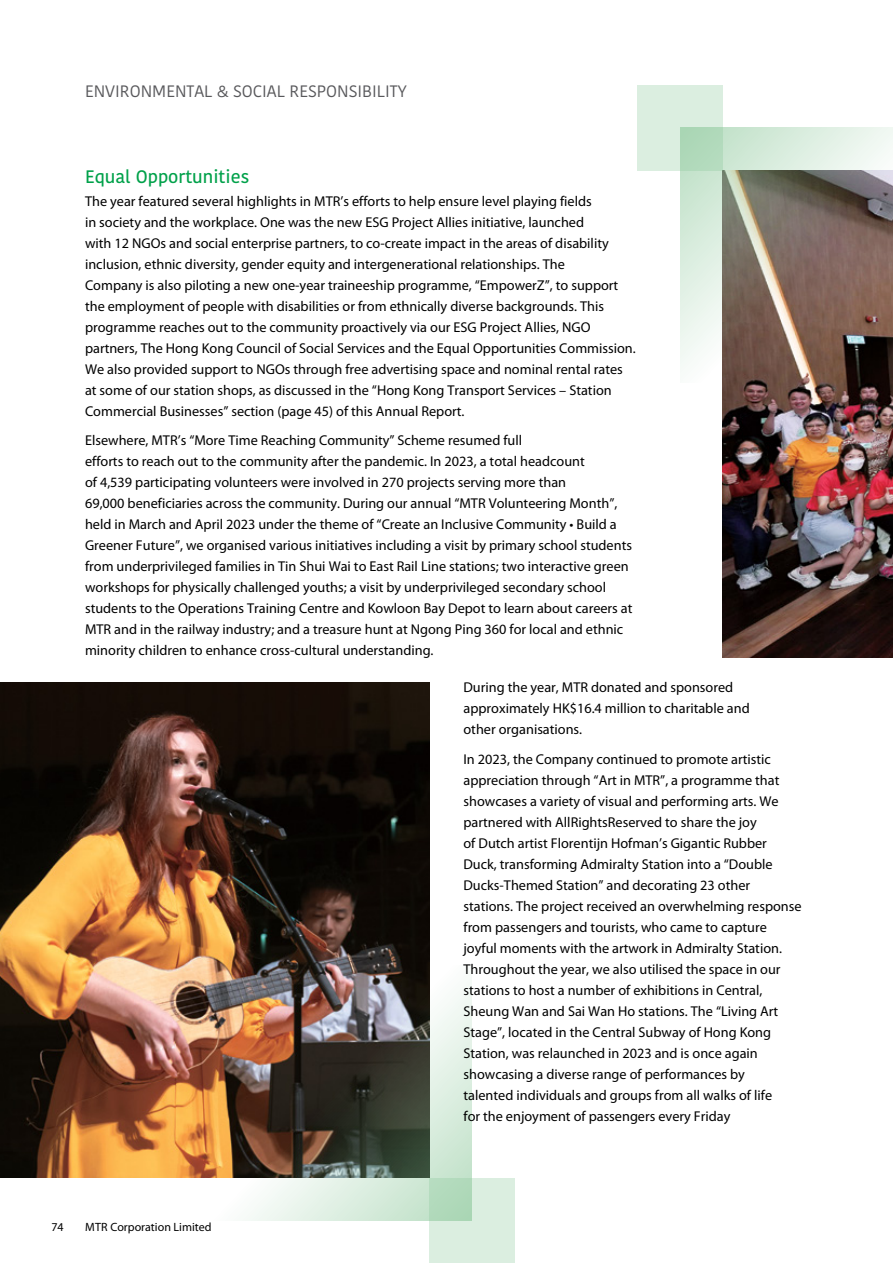
<style>
.page{position:relative;width:893px;height:1263px;background:#fff}
.page>*{position:absolute;margin:0;border:0;box-sizing:border-box;transform-origin:0 0}
.t1{font:500 18px "Kohinoor Bangla";color:#00a14a}
.t2{font:16.5px "Kohinoor Bangla";color:#58585b}
.t3{font:14.25px/21px "Myriad Pro";color:#000}
.t4{font:12px "Myriad Pro";color:#000}
</style>
<div class="page">
<img style="left:723px;top:383px;width:170px;height:274px">
<img style="left:0;top:682px;width:429px;height:283px">
<div style="left:638px;top:85px;width:85px;height:85px;background:#dbeee0"></div>
<svg style="left:680px;top:128px;width:213px;height:255px;background:#999387"></svg>
<div style="left:429px;top:1178px;width:85px;height:85px;background:#dbeee0"></div>
<img style="left:0;top:965px;width:472px;height:255px">
<p class="t2" style="left:85px;top:78px;width:323px">ENVIRONMENTAL &amp; SOCIAL RESPONSIBILITY</p>
<p class="t1" style="left:85px;top:162px;width:166px">Equal Opportunities</p>
<p class="t3" style="left:85px;top:191px;width:552px">The year featured several highlights in MTR’s efforts to help ensure level playing fields<br>in society and the workplace. One was the new ESG Project Allies initiative, launched<br>with 12 NGOs and social enterprise partners, to co-create impact in the areas of disability inclusion, ethnic diversity, gender equity and intergenerational relationships. The<br>Company is also piloting a new one-year traineeship programme, “EmpowerZ”, to support the employment of people with disabilities or from ethnically diverse backgrounds. This programme reaches out to the community proactively via our ESG Project Allies, NGO partners, The Hong Kong Council of Social Services and the Equal Opportunities Commission.<br>We also provided support to NGOs through free advertising space and nominal rental rates at some of our station shops, as discussed in the “Hong Kong Transport Services – Station Commercial Businesses” section (page 45) of this Annual Report.</p>
<p class="t3" style="left:85px;top:430px;width:549px">Elsewhere, MTR’s “More Time Reaching Community” Scheme resumed full<br>efforts to reach out to the community after the pandemic. In 2023, a total headcount<br>of 4,539 participating volunteers were involved in 270 projects serving more than<br>69,000 beneficiaries across the community. During our annual “MTR Volunteering Month”, held in March and April 2023 under the theme of “Create an Inclusive Community • Build a Greener Future”, we organised various initiatives including a visit by primary school students from underprivileged families in Tin Shui Wai to East Rail Line stations; two interactive green workshops for physically challenged youths; a visit by underprivileged secondary school students to the Operations Training Centre and Kowloon Bay Depot to learn about careers at MTR and in the railway industry; and a treasure hunt at Ngong Ping 360 for local and ethnic minority children to enhance cross-cultural understanding.</p>
<p class="t3" style="left:463px;top:677px;width:288px">During the year, MTR donated and sponsored approximately HK$16.4 million to charitable and other organisations.</p>
<p class="t3" style="left:463px;top:749px;width:340px">In 2023, the Company continued to promote artistic appreciation through “Art in MTR”, a programme that showcases a variety of visual and performing arts. We partnered with AllRightsReserved to share the joy<br>of Dutch artist Florentijn Hofman’s Gigantic Rubber Duck, transforming Admiralty Station into a “Double Ducks-Themed Station” and decorating 23 other stations. The project received an overwhelming response from passengers and tourists, who came to capture joyful moments with the artwork in Admiralty Station.<br>Throughout the year, we also utilised the space in our stations to host a number of exhibitions in Central, Sheung Wan and Sai Wan Ho stations. The “Living Art Stage”, located in the Central Subway of Hong Kong Station, was relaunched in 2023 and is once again showcasing a diverse range of performances by<br>talented individuals and groups from all walks of life<br>for the enjoyment of passengers every Friday</p>
<p class="t4" style="left:51px;top:1220px;width:14px">74</p>
<p class="t4" style="left:85px;top:1220px;width:128px">MTR Corporation Limited</p>
</div>
